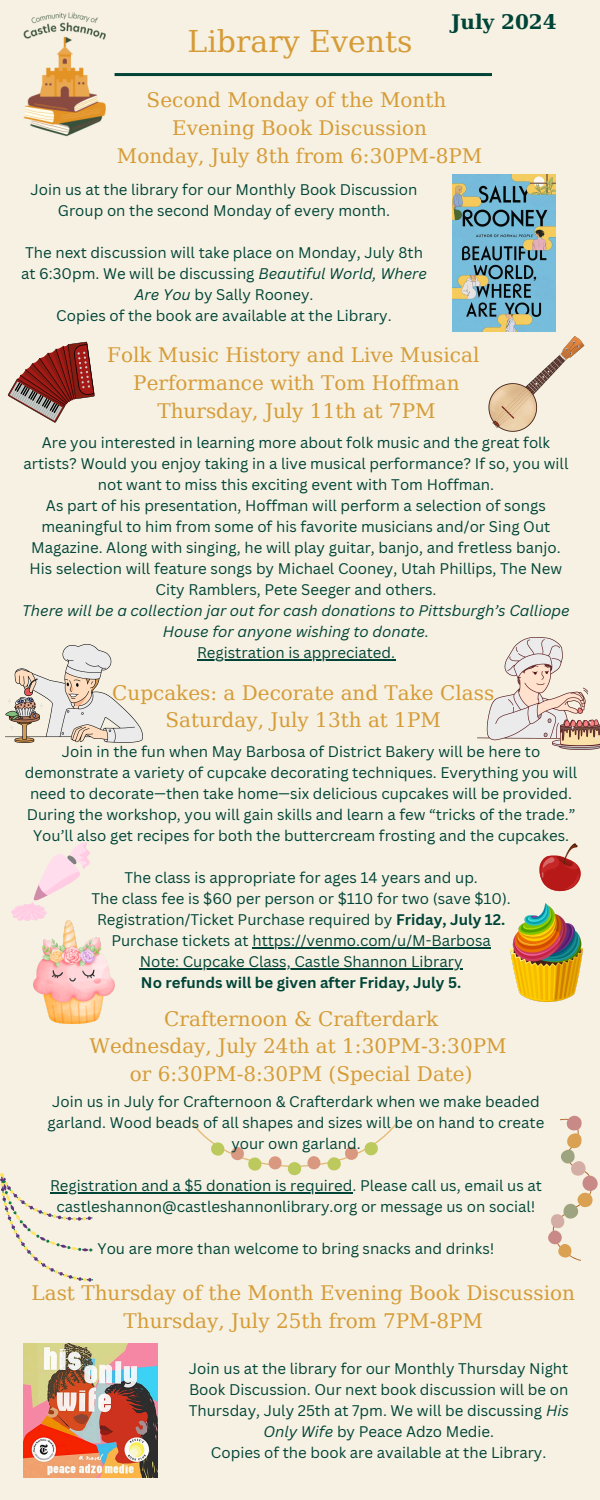
<style>
.page{position:relative;width:600px;height:1500px;background:#f6f1e2}
.page>*{position:absolute;margin:0;border:0;box-sizing:border-box;transform-origin:0 0}
.t1{font:30px "DejaVu Serif";color:#d69b36}
.t2{font:20px/27.8px "DejaVu Serif";color:#d69b36;text-align:center}
.t3{font:700 20px "DejaVu Serif";color:#004438}
.t4{font:15px/21px "Canva Sans";color:#004438;text-align:center}
.t5{font:italic 15px/21px "Canva Sans";color:#004438;text-align:center}
.t6{font:700 15px "Canva Sans";color:#004438}
.s1{font-style:italic}
.s2{font-weight:700}
</style>
<div class="page">
<img style="left:23px;top:12px;width:83px;height:124px">
<hr style="left:115px;top:73px;width:377px;height:3px;background:#004438">
<img style="left:453px;top:174px;width:102px;height:157px">
<hr style="left:197px;top:660px;width:198px;height:1px;background:#004438">
<img style="left:477px;top:322px;width:108px;height:110px">
<svg style="left:7px;top:341px;width:88px;height:82px"></svg>
<img style="left:24px;top:1344px;width:133px;height:133px">
<img style="left:511px;top:904px;width:72px;height:97px">
<img style="left:34px;top:921px;width:81px;height:102px">
<svg style="left:11px;top:842px;width:79px;height:79px"></svg>
<svg style="left:539px;top:843px;width:42px;height:49px"></svg>
<img style="left:6px;top:644px;width:136px;height:99px">
<img style="left:477px;top:637px;width:123px;height:113px">
<svg style="left:548px;top:1115px;width:50px;height:146px"></svg>
<svg style="left:0;top:1173px;width:93px;height:109px"></svg>
<svg style="left:192px;top:1122px;width:206px;height:53px"></svg>
<hr style="left:252px;top:948px;width:239px;height:1px;background:#004438">
<hr style="left:140px;top:969px;width:323px;height:1px;background:#004438">
<hr style="left:50px;top:1192px;width:303px;height:2px;background:#004438">
<p class="t3" style="left:451px;top:10px;width:107px">July 2024</p>
<p class="t1" style="left:187px;top:24px;width:227px">Library Events</p>
<p class="t2" style="left:117px;top:86px;width:367px">Second Monday of the Month<br>Evening Book Discussion<br>Monday, July 8th from 6:30PM-8PM</p>
<p class="t4" style="left:30px;top:179px;width:389px">Join us at the library for our Monthly Book Discussion<br>Group on the second Monday of every month.</p>
<p class="t4" style="left:21px;top:242px;width:408px">The next discussion will take place on Monday, July 8th at 6:30pm. We will be discussing <span class="s1">Beautiful World, Where<br>Are You</span> by Sally Rooney.</p>
<h3 class="t4" style="left:56px;top:305px;width:337px">Copies of the book are available at the Library.</h3>
<p class="t2" style="left:107px;top:341px;width:374px">Folk Music History and Live Musical<br>Performance with Tom Hoffman<br>Thursday, July 11th at 7PM</p>
<h1 class="t4" style="left:23px;top:432px;width:546px">Are you interested in learning more about folk music and the great folk artists? Would you enjoy taking in a live musical performance? If so, you will not want to miss this exciting event with Tom Hoffman.</h1>
<h3 class="t4" style="left:30px;top:495px;width:534px">As part of his presentation, Hoffman will perform a selection of songs meaningful to him from some of his favorite musicians and/or Sing Out Magazine. Along with singing, he will play guitar, banjo, and fretless banjo.<br>His selection will feature songs by Michael Cooney, Utah Phillips, The New City Ramblers, Pete Seeger and others.</h3>
<p class="t5" style="left:22px;top:600px;width:549px">There will be a collection jar out for cash donations to Pittsburgh’s Calliope<br>House for anyone wishing to donate.</p>
<p class="t4" style="left:197px;top:642px;width:200px">Registration is appreciated.</p>
<p class="t2" style="left:112px;top:679px;width:384px">Cupcakes: a Decorate and Take Class<br>Saturday, July 13th at 1PM</p>
<p class="t4" style="left:25px;top:741px;width:554px">Join in the fun when May Barbosa of District Bakery will be here to demonstrate a variety of cupcake decorating techniques. Everything you will need to decorate—then take home—six delicious cupcakes will be provided.<br>During the workshop, you will gain skills and learn a few “tricks of the trade.” You’ll also get recipes for both the buttercream frosting and the cupcakes.</p>
<p class="t4" style="left:124px;top:867px;width:355px">The class is appropriate for ages 14 years and up.</p>
<p class="t4" style="left:91px;top:888px;width:421px">The class fee is $60 per person or $110 for two (save $10).</p>
<p class="t4" style="left:97px;top:909px;width:410px">Registration/Ticket Purchase required by <span class="s2">Friday, July 12.</span></p>
<p class="t4" style="left:111px;top:930px;width:381px">Purchase tickets at https://venmo.com/u/M-Barbosa</p>
<p class="t4" style="left:140px;top:951px;width:324px">Note: Cupcake Class, Castle Shannon Library</p>
<p class="t6" style="left:141px;top:972px;width:322px">No refunds will be given after Friday, July 5.</p>
<p class="t2" style="left:89px;top:1005px;width:419px">Crafternoon &amp; Crafterdark<br>Wednesday, July 24th at 1:30PM-3:30PM or 6:30PM-8:30PM (Special Date)</p>
<p class="t4" style="left:48px;top:1091px;width:498px">Join us in July for Crafternoon &amp; Crafterdark when we make beaded garland. Wood beads of all shapes and sizes will be on hand to create your own garland.</p>
<p class="t4" style="left:50px;top:1175px;width:493px">Registration and a $5 donation is required. Please call us, email us at castleshannon@castleshannonlibrary.org or message us on social!</p>
<p class="t4" style="left:98px;top:1238px;width:398px">You are more than welcome to bring snacks and drinks!</p>
<p class="t2" style="left:32px;top:1279px;width:545px">Last Thursday of the Month Evening Book Discussion<br>Thursday, July 25th from 7PM-8PM</p>
<h3 class="t4" style="left:189px;top:1357px;width:382px">Join us at the library for our Monthly Thursday Night Book Discussion. Our next book discussion will be on Thursday, July 25th at 7pm. We will be discussing <span class="s1">His Only Wife</span> by Peace Adzo Medie.</h3>
<p class="t4" style="left:211px;top:1441px;width:337px">Copies of the book are available at the Library.</p>
</div>
